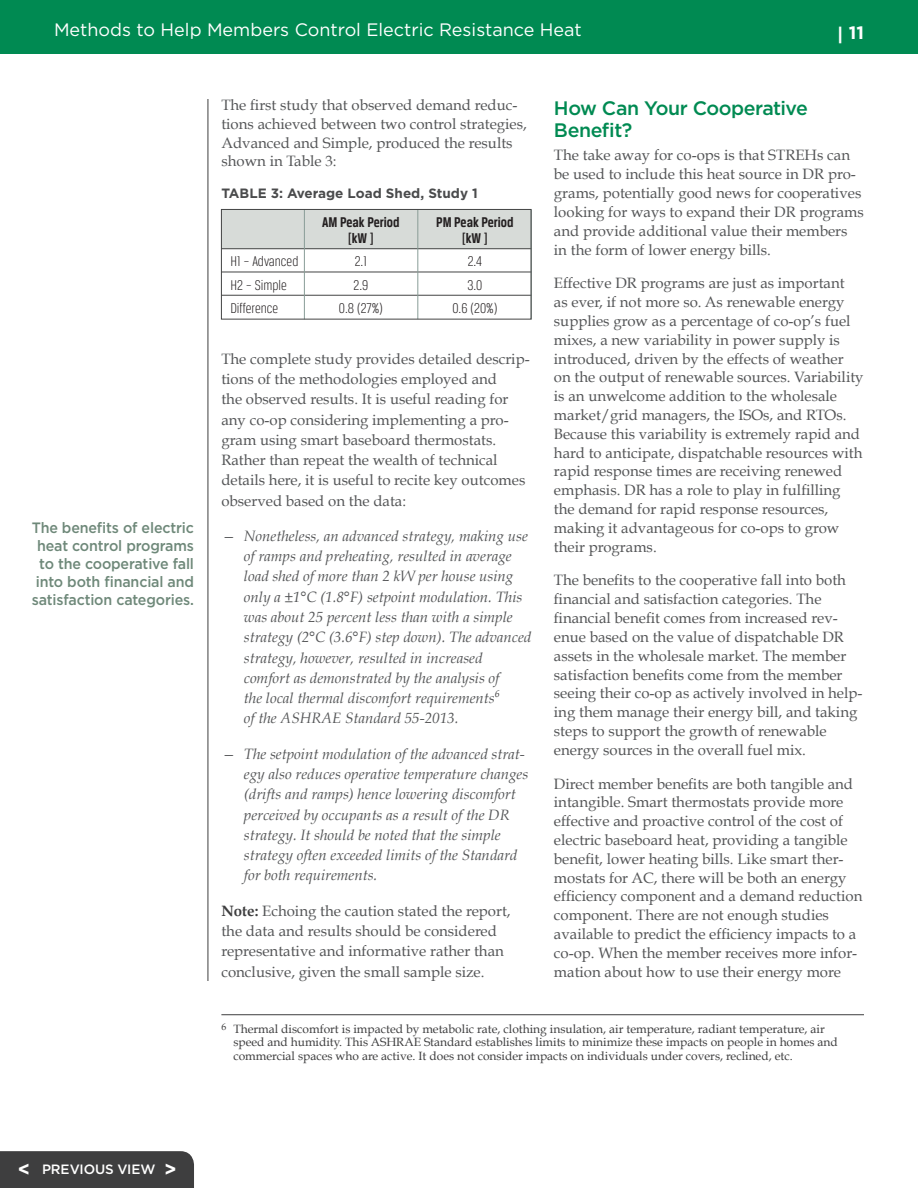
<style>
.page{position:relative;width:918px;height:1188px;background:#fff}
.page>*{position:absolute;margin:0;border:0;box-sizing:border-box;transform-origin:0 0}
.t1{font:500 19.5px/22.5px "Gotham";letter-spacing:-.025em;color:#008a52}
.t2{font:18px "Gotham";color:#fff}
.t3{font:700 18px "Gotham";color:#fff}
.t4{font:15px/18.8px "Book Antiqua";color:#545557}
.t5{font:italic 15px/20.2px "Book Antiqua";color:#545557}
.t6{font:500 15px/18px "Gotham";letter-spacing:-.01em;color:#6e8879;text-align:center;scale:.95 1}
.t7{font:300 15px "Breuer Condensed";color:#231f20}
.t8{font:700 15px "Breuer Condensed";color:#231f20}
.t9{font:700 13.5px "Gotham";color:#4a4b4c}
.t10{font:500 13.5px "Gotham";letter-spacing:-.005em;color:#fff}
.t11{font:12px/13.5px "Book Antiqua";color:#3e3e3f}
.s1{font-weight:700;color:#3e3e3f}
.s2{font-weight:700;font-size:19.5px}
</style>
<div class="page">
<div style="left:0;top:0;width:918px;height:54px;background:#008a52"></div>
<div style="left:0;top:1151px;width:194px;height:37px;background:#3e3e3f"></div>
<hr style="left:208px;top:99px;width:1px;height:882px;background:#3e3e3f">
<div style="left:221px;top:210px;width:310px;height:39px;background:#d7dbd8"></div>
<hr style="left:221px;top:248px;width:310px;height:1px;background:#434444">
<hr style="left:221px;top:272px;width:310px;height:1px;background:#434444">
<hr style="left:221px;top:295px;width:310px;height:1px;background:#434444">
<hr style="left:418px;top:210px;width:1px;height:109px;background:#899d97">
<hr style="left:304px;top:210px;width:1px;height:109px;background:#899d97">
<hr style="left:531px;top:210px;width:1px;height:109px;background:#899d97">
<hr style="left:221px;top:1014px;width:643px;height:1px;background:#3e3e3f">
<div style="left:221px;top:209px;width:310px;height:111px;border:1px solid #434444"></div>
<p class="t2" style="left:54px;top:18px;width:529px">Methods to Help Members Control Electric Resistance Heat</p>
<p class="t3" style="left:837px;top:21px;width:28px">| 11</p>
<p class="t6" style="left:32px;top:519px;width:172px">The benefits of electric heat control programs to the cooperative fall into both financial and satisfaction categories.</p>
<p class="t4" style="left:221px;top:96px;width:307px">The first study that observed demand reduc&shy;tions achieved between two control strategies, Advanced and Simple, produced the results shown in Table 3:</p>
<p class="t9" style="left:221px;top:184px;width:258px">TABLE 3: Average Load Shed, Study 1</p>
<p class="t8" style="left:322px;top:213px;width:79px">AM Peak Period</p>
<p class="t8" style="left:436px;top:213px;width:79px">PM Peak Period</p>
<p class="t8" style="left:348px;top:230px;width:27px">[kW ]</p>
<p class="t8" style="left:462px;top:230px;width:27px">[kW ]</p>
<p class="t7" style="left:230px;top:253px;width:70px">H1 – Advanced</p>
<p class="t7" style="left:355px;top:253px;width:14px">2.1</p>
<p class="t7" style="left:468px;top:253px;width:16px">2.4</p>
<p class="t7" style="left:230px;top:277px;width:58px">H2 – Simple</p>
<p class="t7" style="left:354px;top:277px;width:16px">2.9</p>
<p class="t7" style="left:467px;top:277px;width:17px">3.0</p>
<p class="t7" style="left:230px;top:300px;width:49px">Difference</p>
<p class="t7" style="left:339px;top:300px;width:46px">0.8 (27%)</p>
<p class="t7" style="left:452px;top:300px;width:47px">0.6 (20%)</p>
<p class="t4" style="left:221px;top:348px;width:310px;line-height:20.2px">The complete study provides detailed descrip&shy;tions of the methodologies employed and<br>the observed results. It is useful reading for any co-op considering implementing a pro&shy;gram using smart baseboard thermostats.<br>Rather than repeat the wealth of technical details here, it is useful to recite key outcomes observed based on the data:</p>
<p class="t5" style="left:244px;top:526px;width:289px;text-indent:-22px">— Nonetheless, an advanced strategy, making use of ramps and preheating, resulted in average load shed of more than 2 kW per house using only a ±1°C (1.8°F) setpoint modulation. This was about 25 percent less than with a simple strategy (2°C (3.6°F) step down). The advanced strategy, however, resulted in increased comfort as demonstrated by the analysis of<br>the local thermal discomfort requirements<sup>6<br></sup>of the ASHRAE Standard 55-2013.</p>
<p class="t5" style="left:244px;top:744px;width:286px;text-indent:-22px">— The setpoint modulation of the advanced strat&shy;egy also reduces operative temperature changes (drifts and ramps) hence lowering discomfort perceived by occupants as a result of the DR strategy. It should be noted that the simple strategy often exceeded limits of the Standard for both requirements.</p>
<p class="t4" style="left:221px;top:900px;width:291px;line-height:20.2px"><span class="s1">Note:</span> Echoing the caution stated the report, the data and results should be considered representative and informative rather than conclusive, given the small sample size.</p>
<h1 class="t1" style="left:554px;top:96px;width:255px">How Can Your Cooperative<br>Benefit?</h1>
<p class="t4" style="left:554px;top:146px;width:311px">The take away for co-ops is that STREHs can be used to include this heat source in DR pro&shy;grams, potentially good news for cooperatives looking for ways to expand their DR programs and provide additional value their members in the form of lower energy bills.</p>
<p class="t4" style="left:554px;top:274px;width:311px">Effective DR programs are just as important<br>as ever, if not more so. As renewable energy supplies grow as a percentage of co-op’s fuel mixes, a new variability in power supply is introduced, driven by the effects of weather on the output of renewable sources. Variability is an unwelcome addition to the wholesale market/grid managers, the ISOs, and RTOs.<br>Because this variability is extremely rapid and hard to anticipate, dispatchable resources with rapid response times are receiving renewed emphasis. DR has a role to play in fulfilling the demand for rapid response resources, making it advantageous for co-ops to grow their programs.</p>
<p class="t4" style="left:554px;top:571px;width:310px">The benefits to the cooperative fall into both financial and satisfaction categories. The financial benefit comes from increased rev&shy;enue based on the value of dispatchable DR assets in the wholesale market. The member satisfaction benefits come from the member seeing their co-op as actively involved in help&shy;ing them manage their energy bill, and taking steps to support the growth of renewable energy sources in the overall fuel mix.</p>
<p class="t4" style="left:554px;top:774px;width:310px">Direct member benefits are both tangible and intangible. Smart thermostats provide more effective and proactive control of the cost of electric baseboard heat, providing a tangible benefit, lower heating bills. Like smart ther&shy;mostats for AC, there will be both an energy efficiency component and a demand reduction component. There are not enough studies available to predict the efficiency impacts to a co-op. When the member receives more infor&shy;mation about how to use their energy more</p>
<p class="t11" style="left:233px;top:1022px;width:606px;text-indent:-12px"><sup>6</sup> Thermal discomfort is impacted by metabolic rate, clothing insulation, air temperature, radiant temperature, air speed and humidity. This ASHRAE Standard establishes limits to minimize these impacts on people in homes and commercial spaces who are active. It does not consider impacts on individuals under covers, reclined, etc.</p>
<p class="t10" style="left:18px;top:1161px;width:160px"><span class="s2">&lt;</span> PREVIOUS VIEW <span class="s2">&gt;</span></p>
</div>
